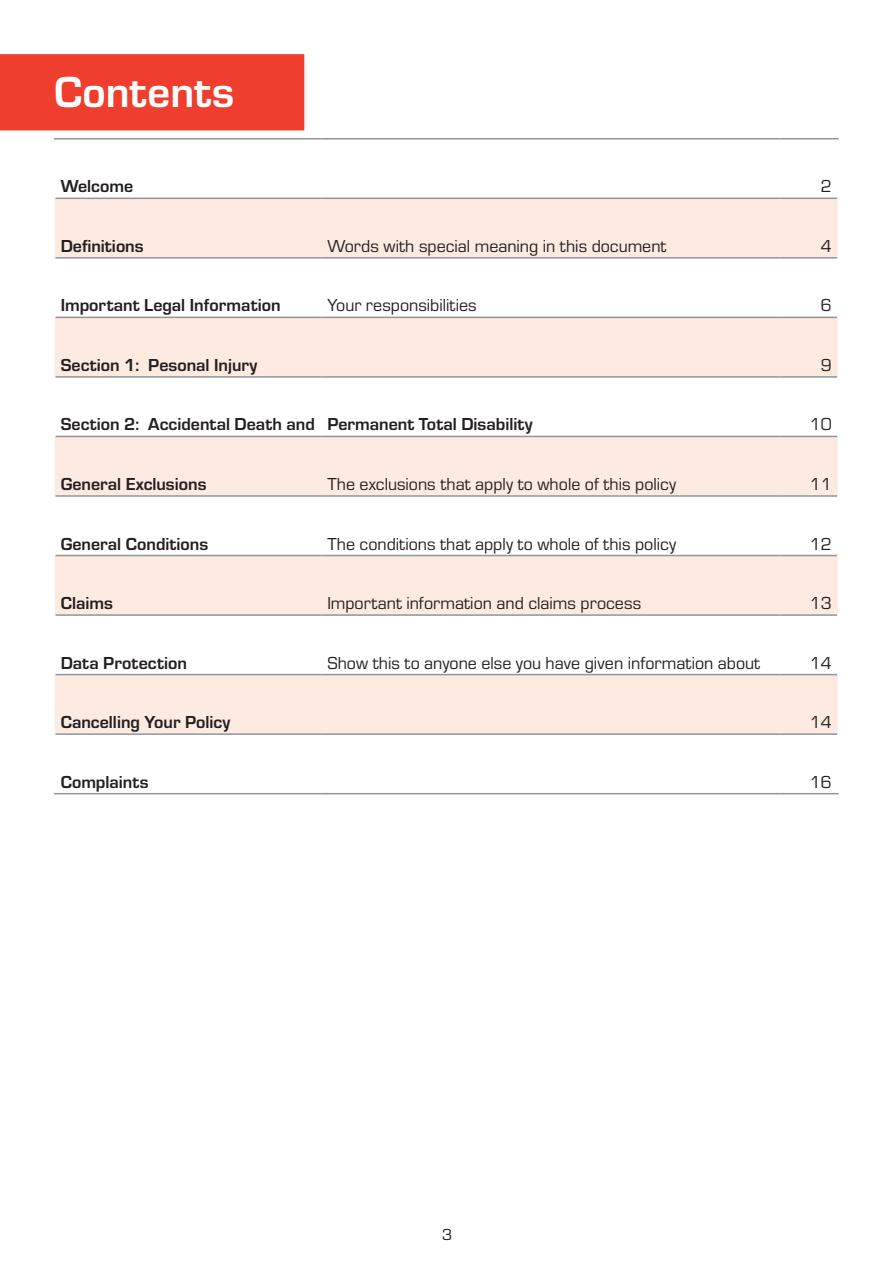
<style>
.page{position:relative;width:893px;height:1263px;background:#fff}
.page>*{position:absolute;margin:0;border:0;box-sizing:border-box;transform-origin:0 0}
.t1{font:700 45px "Eurostile";color:#fff}
.t2{font:18px "Eurostile";color:#231f20}
.t3{font:700 18px "Eurostile";color:#231f20}
.t4{font:16.5px "Eurostile";color:#231f20}
</style>
<div class="page">
<div style="left:1px;top:55px;width:303px;height:75px;background:#ef3e2e"></div>
<div style="left:0;top:54px;width:304px;height:76px;border:2px solid #ef3e2e"></div>
<svg style="left:55px;top:198px;width:783px;height:536px;fill:#fdeae0"></svg>
<hr style="left:56px;top:257px;width:265px;height:2px;background:#939598">
<hr style="left:321px;top:257px;width:459px;height:2px;background:#939598">
<hr style="left:780px;top:257px;width:57px;height:2px;background:#939598">
<hr style="left:56px;top:317px;width:265px;height:1px;background:#939598">
<hr style="left:321px;top:317px;width:459px;height:1px;background:#939598">
<hr style="left:780px;top:317px;width:57px;height:1px;background:#939598">
<hr style="left:56px;top:376px;width:265px;height:2px;background:#939598">
<hr style="left:321px;top:376px;width:459px;height:2px;background:#939598">
<hr style="left:780px;top:376px;width:57px;height:2px;background:#939598">
<hr style="left:56px;top:436px;width:265px;height:1px;background:#939598">
<hr style="left:321px;top:436px;width:459px;height:1px;background:#939598">
<hr style="left:780px;top:436px;width:57px;height:1px;background:#939598">
<hr style="left:56px;top:495px;width:265px;height:2px;background:#939598">
<hr style="left:321px;top:495px;width:459px;height:2px;background:#939598">
<hr style="left:780px;top:495px;width:57px;height:2px;background:#939598">
<hr style="left:56px;top:555px;width:265px;height:1px;background:#939598">
<hr style="left:321px;top:555px;width:459px;height:1px;background:#939598">
<hr style="left:780px;top:555px;width:57px;height:1px;background:#939598">
<hr style="left:56px;top:614px;width:265px;height:2px;background:#939598">
<hr style="left:321px;top:614px;width:459px;height:2px;background:#939598">
<hr style="left:780px;top:614px;width:57px;height:2px;background:#939598">
<hr style="left:56px;top:674px;width:265px;height:1px;background:#939598">
<hr style="left:321px;top:674px;width:459px;height:1px;background:#939598">
<hr style="left:780px;top:674px;width:57px;height:1px;background:#939598">
<hr style="left:56px;top:733px;width:265px;height:2px;background:#939598">
<hr style="left:321px;top:733px;width:459px;height:2px;background:#939598">
<hr style="left:780px;top:733px;width:57px;height:2px;background:#939598">
<hr style="left:54px;top:793px;width:267px;height:1px;background:#939598">
<hr style="left:321px;top:793px;width:459px;height:1px;background:#939598">
<hr style="left:780px;top:793px;width:59px;height:1px;background:#939598">
<hr style="left:56px;top:198px;width:265px;height:1px;background:#939598">
<hr style="left:321px;top:198px;width:459px;height:1px;background:#939598">
<hr style="left:780px;top:198px;width:57px;height:1px;background:#939598">
<hr style="left:54px;top:138px;width:267px;height:1px;background:#939598">
<hr style="left:321px;top:138px;width:459px;height:1px;background:#939598">
<hr style="left:780px;top:138px;width:59px;height:1px;background:#939598">
<p class="t1" style="left:54px;top:60px;width:182px">Contents</p>
<p class="t3" style="left:61px;top:173px;width:74px">Welcome</p>
<p class="t2" style="left:821px;top:174px;width:13px">2</p>
<p class="t3" style="left:61px;top:233px;width:85px">Definitions</p>
<p class="t2" style="left:327px;top:234px;width:341px">Words with special meaning in this document</p>
<p class="t2" style="left:821px;top:234px;width:13px">4</p>
<p class="t3" style="left:61px;top:292px;width:221px">Important Legal Information</p>
<p class="t2" style="left:327px;top:293px;width:151px">Your responsibilities</p>
<p class="t2" style="left:821px;top:293px;width:13px">6</p>
<p class="t3" style="left:61px;top:352px;width:198px">Section 1: Pesonal Injury</p>
<p class="t2" style="left:821px;top:353px;width:13px">9</p>
<p class="t3" style="left:61px;top:412px;width:256px">Section 2: Accidental Death and</p>
<p class="t3" style="left:327px;top:412px;width:207px">Permanent Total Disability</p>
<p class="t2" style="left:810px;top:412px;width:24px">10</p>
<p class="t3" style="left:61px;top:471px;width:147px">General Exclusions</p>
<p class="t2" style="left:327px;top:472px;width:350px">The exclusions that apply to whole of this policy</p>
<p class="t2" style="left:810px;top:472px;width:24px">11</p>
<p class="t3" style="left:61px;top:531px;width:149px">General Conditions</p>
<p class="t2" style="left:327px;top:531px;width:350px">The conditions that apply to whole of this policy</p>
<p class="t2" style="left:810px;top:531px;width:24px">12</p>
<p class="t3" style="left:61px;top:590px;width:54px">Claims</p>
<p class="t2" style="left:327px;top:591px;width:315px">Important information and claims process</p>
<p class="t2" style="left:810px;top:591px;width:24px">13</p>
<p class="t3" style="left:61px;top:650px;width:128px">Data Protection</p>
<p class="t2" style="left:327px;top:650px;width:434px">Show this to anyone else you have given information about</p>
<p class="t2" style="left:810px;top:650px;width:24px">14</p>
<p class="t3" style="left:61px;top:709px;width:171px">Cancelling Your Policy</p>
<p class="t2" style="left:810px;top:710px;width:24px">14</p>
<p class="t3" style="left:61px;top:769px;width:89px">Complaints</p>
<p class="t2" style="left:810px;top:769px;width:24px">16</p>
<p class="t4" style="left:442px;top:1224px;width:12px">3</p>
</div>
